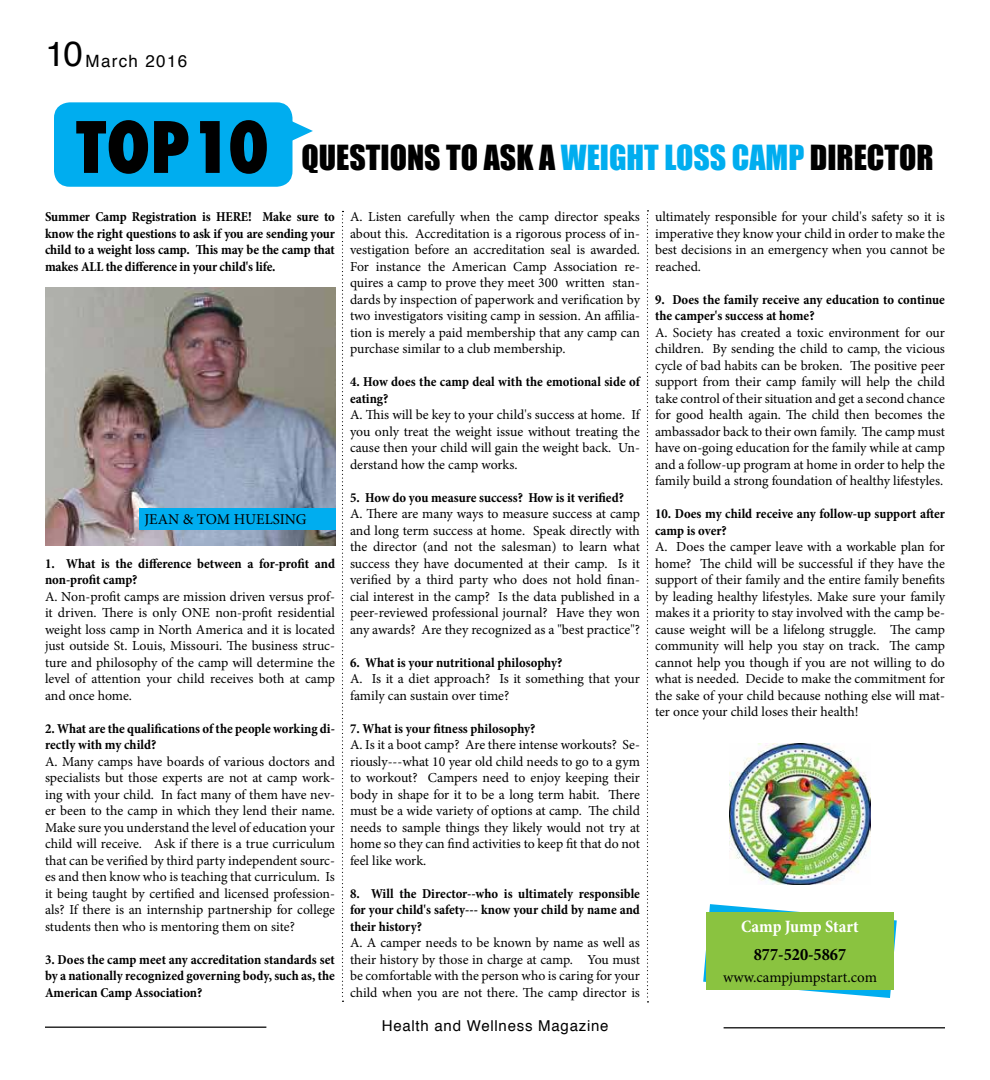
<style>
.page{position:relative;width:990px;height:1080px;background:#fff}
.page>*{position:absolute;margin:0;border:0;box-sizing:border-box;transform-origin:0 0}
.t1{font:800 condensed 68.75px "Futura";color:#000}
.t2{font:31.75px "Impact";color:#000}
.t3{font:700 condensed 17.5px "Minion Pro";letter-spacing:-.005em;color:#fff}
.t4{font:700 condensed 17.5px "Minion Pro";color:#000}
.t5{font:17px "Helvetica";letter-spacing:.08em;color:#000}
.t6{font:15px "Minion Pro";color:#000}
.t7{font:15px "Helvetica";letter-spacing:.05em;color:#000}
.t8{font:13.75px/16.5px "Minion Pro";letter-spacing:-.005em;color:#000;text-align:justify}
.t9{font:700 condensed 13.75px/16.5px "Minion Pro";letter-spacing:-.005em;color:#000}
.s1{font-size:35px}
.s2{color:#00adef}
</style>
<div class="page">
<hr style="left:724px;top:1027px;width:221px;height:1px;background:#000">
<hr style="left:45px;top:1027px;width:221px;height:1px;background:#000">
<div style="left:54px;top:102px;width:239px;height:85px;background:#00adef;border-radius:16px"></div>
<svg style="left:291px;top:112px;width:22px;height:38px"></svg>
<img style="left:45px;top:288px;width:290px;height:257px">
<div style="left:139px;top:508px;width:196px;height:22px;background:#00adef"></div>
<img style="left:730px;top:743px;width:140px;height:141px">
<svg style="left:703px;top:904px;width:194px;height:94px"></svg>
<div style="left:706px;top:912px;width:188px;height:78px;background:#8ac340"></div>
<svg style="left:342px;top:211px;width:2px;height:791px"></svg>
<svg style="left:647px;top:210px;width:2px;height:792px"></svg>
<p class="t5" style="left:45px;top:55px;width:143px"><span class="s1">10</span>March 2016</p>
<h1 class="t1" style="left:76px;top:109px;width:194px">TOP10</h1>
<h2 class="t2" style="left:301px;top:144px;width:634px">QUESTIONS TO ASK A <span class="s2">WEIGHT LOSS CAMP</span> DIRECTOR</h2>
<p class="t9" style="left:45px;top:210px;width:291px;text-align:justify">Summer Camp Registration is HERE! Make sure to know the right questions to ask if you are sending your child to a weight loss camp. This may be the camp that makes ALL the difference in your child's life.</p>
<p class="t8" style="left:350px;top:210px;width:292px">A. Listen carefully when the camp director speaks about this. Accreditation is a rigorous process of in&shy;vestigation before an accreditation seal is awarded.<br>For instance the American Camp Association re&shy;quires a camp to prove they meet 300 written stan&shy;dards by inspection of paperwork and verification by two investigators visiting camp in session. An affilia&shy;tion is merely a paid membership that any camp can purchase similar to a club membership.</p>
<p class="t9" style="left:350px;top:375px;width:291px">4. How does the camp deal with the emotional side of eating?</p>
<p class="t8" style="left:350px;top:408px;width:292px">A. This will be key to your child's success at home. If you only treat the weight issue without treating the cause then your child will gain the weight back. Un&shy;derstand how the camp works.</p>
<p class="t9" style="left:350px;top:491px;width:276px">5. How do you measure success? How is it verified?</p>
<p class="t8" style="left:350px;top:507px;width:292px">A. There are many ways to measure success at camp and long term success at home. Speak directly with the director (and not the salesman) to learn what success they have documented at their camp. Is it verified by a third party who does not hold finan&shy;cial interest in the camp? Is the data published in a peer-reviewed professional journal? Have they won any awards? Are they recognized as a "best practice"?</p>
<p class="t9" style="left:350px;top:656px;width:214px">6. What is your nutritional philosophy?</p>
<p class="t8" style="left:350px;top:672px;width:291px">A. Is it a diet approach? Is it something that your family can sustain over time?</p>
<p class="t9" style="left:350px;top:722px;width:187px">7. What is your fitness philosophy?</p>
<p class="t8" style="left:350px;top:738px;width:292px">A. Is it a boot camp? Are there intense workouts? Se&shy;riously---what 10 year old child needs to go to a gym to workout? Campers need to enjoy keeping their body in shape for it to be a long term habit. There must be a wide variety of options at camp. The child needs to sample things they likely would not try at home so they can find activities to keep fit that do not feel like work.</p>
<p class="t9" style="left:350px;top:887px;width:292px;text-align:justify">8. Will the Director--who is ultimately responsible for your child's safety--- know your child by name and their history?</p>
<p class="t8" style="left:350px;top:936px;width:292px">A. A camper needs to be known by name as well as their history by those in charge at camp. You must be comfortable with the person who is caring for your child when you are not there. The camp director is</p>
<p class="t8" style="left:655px;top:210px;width:292px">ultimately responsible for your child's safety so it is imperative they know your child in order to make the best decisions in an emergency when you cannot be reached.</p>
<p class="t9" style="left:655px;top:293px;width:291px">9. Does the family receive any education to continue the camper's success at home?</p>
<p class="t8" style="left:655px;top:326px;width:292px">A. Society has created a toxic environment for our children. By sending the child to camp, the vicious cycle of bad habits can be broken. The positive peer support from their camp family will help the child take control of their situation and get a second chance for good health again. The child then becomes the ambassador back to their own family. The camp must have on-going education for the family while at camp and a follow-up program at home in order to help the family build a strong foundation of healthy lifestyles.</p>
<p class="t9" style="left:655px;top:507px;width:292px">10. Does my child receive any follow-up support after camp is over?</p>
<p class="t8" style="left:655px;top:540px;width:292px">A. Does the camper leave with a workable plan for home? The child will be successful if they have the support of their family and the entire family benefits by leading healthy lifestyles. Make sure your family makes it a priority to stay involved with the camp be&shy;cause weight will be a lifelong struggle. The camp community will help you stay on track. The camp cannot help you though if you are not willing to do what is needed. Decide to make the commitment for the sake of your child because nothing else will mat&shy;ter once your child loses their health!</p>
<p class="t6" style="left:144px;top:513px;width:164px">JEAN &amp; TOM HUELSING</p>
<p class="t9" style="left:45px;top:557px;width:292px">1. What is the difference between a for-profit and non-profit camp?</p>
<p class="t8" style="left:45px;top:590px;width:292px">A. Non-profit camps are mission driven versus prof&shy;it driven. There is only ONE non-profit residential weight loss camp in North America and it is located just outside St. Louis, Missouri. The business struc&shy;ture and philosophy of the camp will determine the level of attention your child receives both at camp and once home.</p>
<p class="t9" style="left:45px;top:722px;width:291px">2. What are the qualifications of the people working di&shy;rectly with my child?</p>
<p class="t8" style="left:45px;top:755px;width:292px">A. Many camps have boards of various doctors and specialists but those experts are not at camp work&shy;ing with your child. In fact many of them have nev&shy;er been to the camp in which they lend their name.<br>Make sure you understand the level of education your child will receive. Ask if there is a true curriculum that can be verified by third party independent sourc&shy;es and then know who is teaching that curriculum. Is it being taught by certified and licensed profession&shy;als? If there is an internship partnership for college students then who is mentoring them on site?</p>
<p class="t9" style="left:45px;top:953px;width:291px;text-align:justify">3. Does the camp meet any accreditation standards set by a nationally recognized governing body, such as, the American Camp Association?</p>
<p class="t3" style="left:741px;top:920px;width:119px">Camp Jump Start</p>
<p class="t4" style="left:754px;top:948px;width:94px">877-520-5867</p>
<p class="t6" style="left:723px;top:972px;width:155px">www.campjumpstart.com</p>
<p class="t7" style="left:382px;top:1020px;width:228px">Health and Wellness Magazine</p>
</div>
